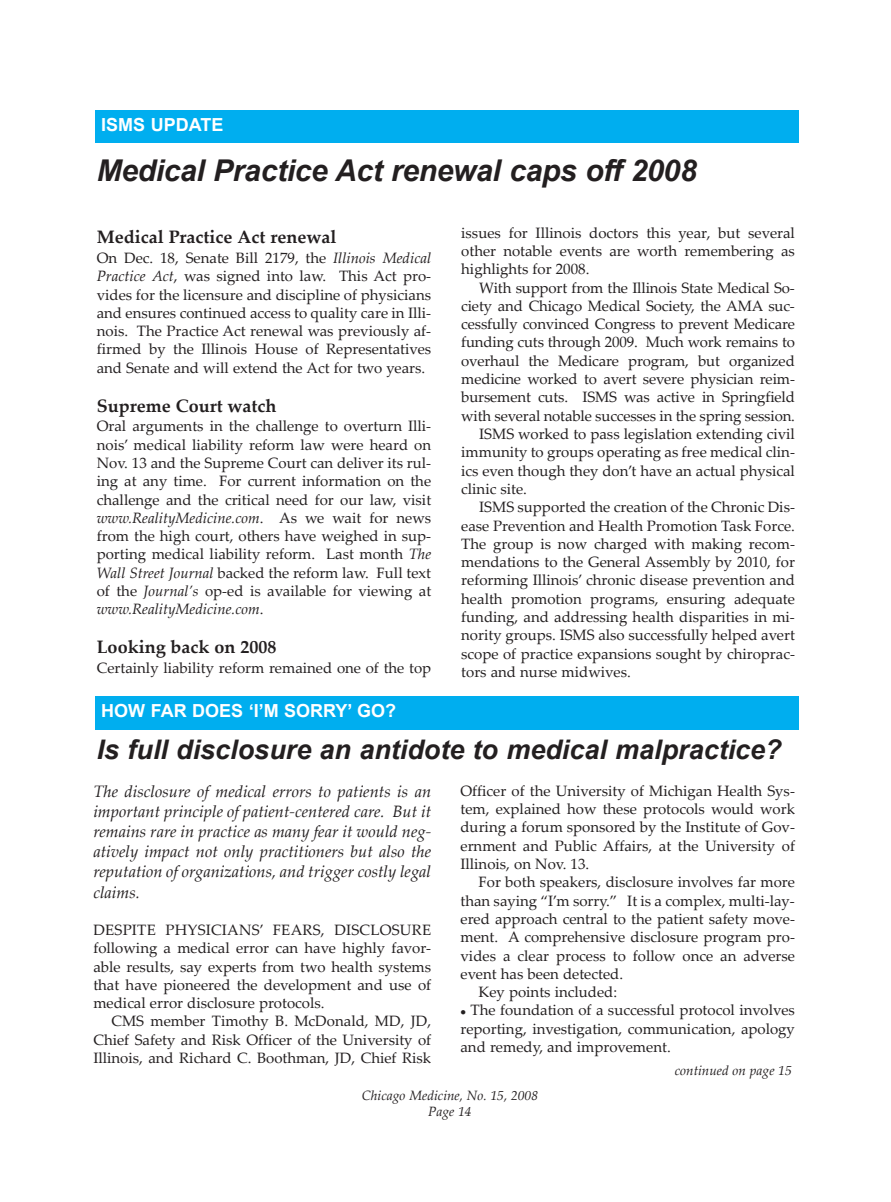
<style>
.page{position:relative;width:891px;height:1202px;background:#fff}
.page>*{position:absolute;margin:0;border:0;box-sizing:border-box;transform-origin:0 0}
.t1{font:italic 700 30px "Arial";letter-spacing:-.01em;color:#231f20}
.t2{font:italic 700 27px "Arial";color:#231f20}
.t3{font:700 18px "Palatino Linotype";color:#231f20}
.t4{font:700 18px "Arial";color:#fff}
.t5{font:italic 16.5px/20.1px "Palatino Linotype";color:#231f20;text-align:justify}
.t6{font:15px/18.3px "Palatino Linotype";color:#231f20;text-align:justify}
.t7{font:italic 13.5px/16.5px "Palatino Linotype";color:#231f20;text-align:center}
.s1{font-style:italic}
</style>
<div class="page">
<div style="left:95px;top:110px;width:703px;height:33px;background:#00aeef"></div>
<div style="left:95px;top:695px;width:703px;height:34px;background:#00aeef"></div>
<p class="t4" style="left:101px;top:113px;width:124px">ISMS UPDATE</p>
<h1 class="t1" style="left:97px;top:150px;width:601px">Medical Practice Act renewal caps off 2008</h1>
<p class="t3" style="left:97px;top:224px;width:241px">Medical Practice Act renewal</p>
<p class="t6" style="left:97px;top:248px;width:336px">On Dec. 18, Senate Bill 2179, the <span class="s1">Illinois Medical Practice Act</span>, was signed into law. This Act pro&shy;vides for the licensure and discipline of physicians and ensures continued access to quality care in Illi&shy;nois. The Practice Act renewal was previously af&shy;firmed by the Illinois House of Representatives and Senate and will extend the Act for two years.</p>
<p class="t3" style="left:97px;top:392px;width:181px">Supreme Court watch</p>
<p class="t6" style="left:97px;top:416px;width:336px">Oral arguments in the challenge to overturn Illi&shy;nois’ medical liability reform law were heard on Nov. 13 and the Supreme Court can deliver its rul&shy;ing at any time. For current information on the challenge and the critical need for our law, visit <span class="s1">www.RealityMedicine.com</span>. As we wait for news from the high court, others have weighed in sup&shy;porting medical liability reform. Last month <span class="s1">The Wall Street Journal</span> backed the reform law. Full text of the <span class="s1">Journal’s</span> op-ed is available for viewing at <span class="s1">www.RealityMedicine.com</span>.</p>
<p class="t3" style="left:97px;top:634px;width:181px">Looking back on 2008</p>
<p class="t6" style="left:97px;top:658px;width:336px">Certainly liability reform remained one of the top</p>
<p class="t6" style="left:461px;top:223px;width:335px">issues for Illinois doctors this year, but several other notable events are worth remembering as highlights for 2008.</p>
<p class="t6" style="left:479px;top:278px;width:317px">With support from the Illinois State Medical So-</p>
<p class="t6" style="left:461px;top:296px;width:335px">ciety and Chicago Medical Society, the AMA suc-</p>
<p class="t6" style="left:461px;top:314px;width:335px">cessfully convinced Congress to prevent Medicare</p>
<p class="t6" style="left:461px;top:332px;width:335px">funding cuts through 2009. Much work remains to</p>
<p class="t6" style="left:461px;top:351px;width:335px">overhaul the Medicare program, but organized</p>
<p class="t6" style="left:461px;top:369px;width:335px">medicine worked to avert severe physician reim-</p>
<p class="t6" style="left:461px;top:387px;width:335px">bursement cuts. ISMS was active in Springfield</p>
<p class="t6" style="left:461px;top:406px;width:335px">with several notable successes in the spring session.</p>
<p class="t6" style="left:479px;top:424px;width:317px">ISMS worked to pass legislation extending civil</p>
<p class="t6" style="left:461px;top:442px;width:335px">immunity to groups operating as free medical clin-</p>
<p class="t6" style="left:461px;top:461px;width:335px">ics even though they don’t have an actual physical</p>
<p class="t6" style="left:461px;top:479px;width:67px">clinic site.</p>
<p class="t6" style="left:479px;top:497px;width:317px">ISMS supported the creation of the Chronic Dis-</p>
<p class="t6" style="left:461px;top:515px;width:335px">ease Prevention and Health Promotion Task Force.</p>
<p class="t6" style="left:461px;top:534px;width:335px">The group is now charged with making recom-</p>
<p class="t6" style="left:461px;top:552px;width:335px">mendations to the General Assembly by 2010, for</p>
<p class="t6" style="left:461px;top:570px;width:335px">reforming Illinois’ chronic disease prevention and</p>
<p class="t6" style="left:461px;top:589px;width:335px">health promotion programs, ensuring adequate</p>
<p class="t6" style="left:461px;top:607px;width:335px">funding, and addressing health disparities in mi-</p>
<p class="t6" style="left:461px;top:625px;width:335px">nority groups. ISMS also successfully helped avert</p>
<p class="t6" style="left:461px;top:644px;width:335px">scope of practice expansions sought by chiroprac-</p>
<p class="t6" style="left:461px;top:662px;width:171px">tors and nurse midwives.</p>
<p class="t4" style="left:101px;top:699px;width:296px">HOW FAR DOES ‘I’M SORRY’ GO?</p>
<h2 class="t2" style="left:97px;top:732px;width:687px">Is full disclosure an antidote to medical malpractice?</h2>
<p class="t5" style="left:93px;top:780px;width:339px">The disclosure of medical errors to patients is an important principle of patient-centered care. But it remains rare in practice as many fear it would neg&shy;atively impact not only practitioners but also the reputation of organizations, and trigger costly legal claims.</p>
<p class="t6" style="left:93px;top:920px;width:339px">DESPITE PHYSICIANS’ FEARS, DISCLOSURE following a medical error can have highly favor&shy;able results, say experts from two health systems that have pioneered the development and use of medical error disclosure protocols.</p>
<p class="t6" style="left:93px;top:1011px;width:339px;text-indent:18px">CMS member Timothy B. McDonald, MD, JD, Chief Safety and Risk Officer of the University of Illinois, and Richard C. Boothman, JD, Chief Risk</p>
<p class="t6" style="left:460px;top:781px;width:336px">Officer of the University of Michigan Health Sys&shy;tem, explained how these protocols would work during a forum sponsored by the Institute of Gov&shy;ernment and Public Affairs, at the University of Illinois, on Nov. 13.</p>
<p class="t6" style="left:478px;top:872px;width:318px">For both speakers, disclosure involves far more</p>
<p class="t6" style="left:460px;top:890px;width:336px">than saying “I’m sorry.” It is a complex, multi-lay-</p>
<p class="t6" style="left:460px;top:909px;width:336px">ered approach central to the patient safety move-</p>
<p class="t6" style="left:460px;top:927px;width:336px">ment. A comprehensive disclosure program pro-</p>
<p class="t6" style="left:460px;top:945px;width:336px">vides a clear process to follow once an adverse</p>
<p class="t6" style="left:460px;top:964px;width:164px">event has been detected.</p>
<p class="t6" style="left:478px;top:982px;width:140px">Key points included:</p>
<p class="t6" style="left:460px;top:1000px;width:336px">● The foundation of a successful protocol involves reporting, investigation, communication, apology and remedy, and improvement.</p>
<p class="t7" style="left:675px;top:1061px;width:119px">continued on page 15</p>
<p class="t7" style="left:362px;top:1086px;width:178px">Chicago Medicine, No. 15, 2008<br>Page 14</p>
</div>
